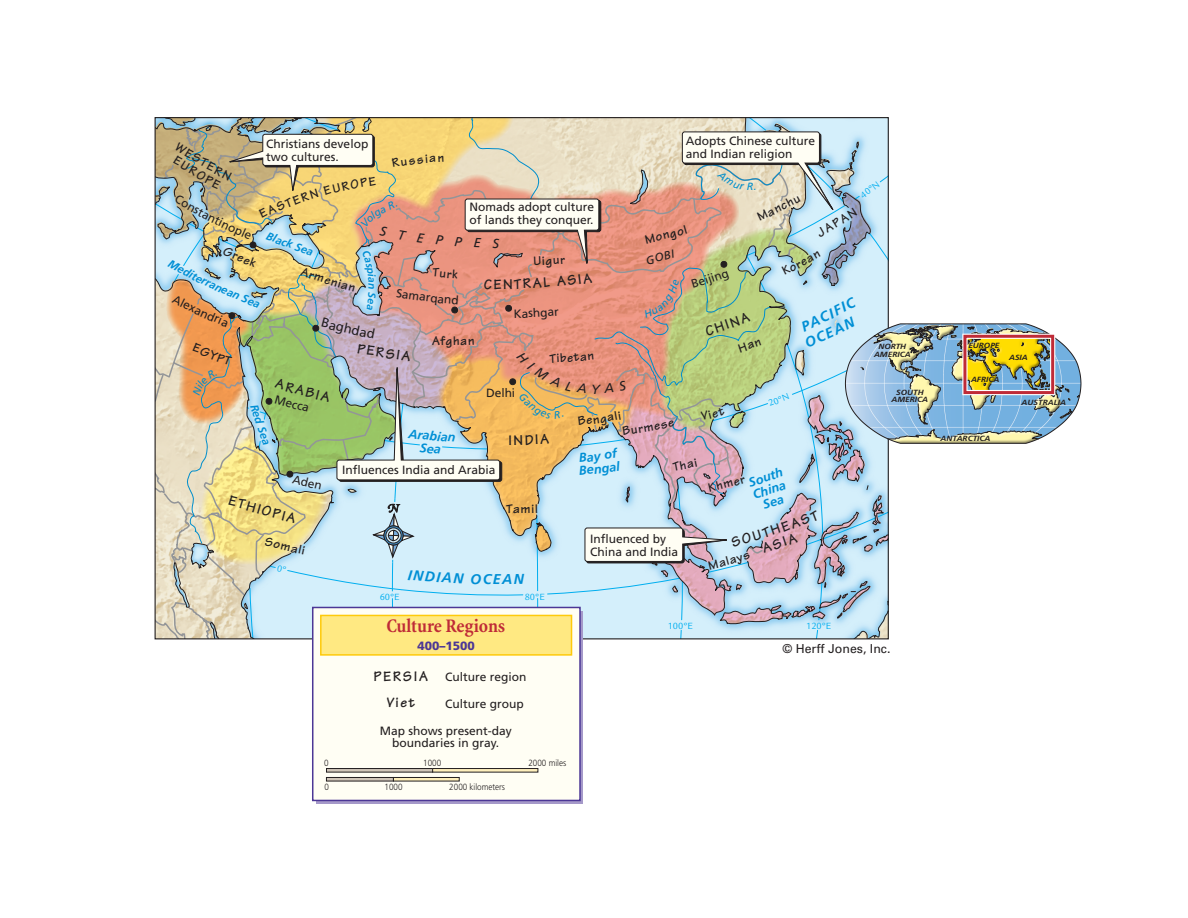
<style>
.page{position:relative;width:1188px;height:918px;background:#fff}
.page>*{position:absolute;margin:0;border:0;box-sizing:border-box;transform-origin:0 0}
.t1{font:700 condensed 19.5px "Minion";letter-spacing:-.01em;color:#bf2b37}
.t2{font:700 14.85px/26.4px "Tekton";letter-spacing:.1em;color:#231f20;text-align:center}
.t3{font:italic 700 14.25px "Frutiger";color:#008fd5}
.t4{font:700 13.2px "Tekton";color:#231f20}
.t5{font:italic 13.2px "Frutiger";color:#231f20}
.t6{font:12.3px "Univers";color:#231f20}
.t7{font:12px/12.8px "Frutiger";color:#231f20}
.t8{font:900 12px "Frutiger";color:#4c3796}
.t9{font:italic 10.5px "Frutiger";color:#008ecc}
.t10{font:9.75px "Legacy Sans";color:#00aeef}
.t11{font:300 9px "Frutiger";color:#231f20;scale:.9 1}
.t12{font:italic 700 7.5px/7.5px "Frutiger";color:#231f20;text-align:center;scale:1.1 1}
</style>
<div class="page">
<div style="left:313px;top:607px;width:267px;height:193px;background:#fffef4"></div>
<div style="left:312px;top:607px;width:269px;height:194px;border:2px solid #4c3796"></div>
<div style="left:321px;top:615px;width:251px;height:40px;background:#ffe982"></div>
<div style="left:320px;top:615px;width:252px;height:41px;border:2px solid #feca0a"></div>
<div style="left:326px;top:768px;width:107px;height:4px;border:1px solid #231f20"></div>
<div style="left:326px;top:777px;width:68px;height:4px;border:1px solid #231f20"></div>
<div style="left:432px;top:768px;width:106px;height:4px;border:1px solid #231f20"></div>
<div style="left:393px;top:777px;width:67px;height:4px;border:1px solid #231f20"></div>
<img style="left:155px;top:118px;width:927px;height:521px">
<p class="t7" style="left:266px;top:137px;width:104px">Christians develop two cultures.</p>
<p class="t7" style="left:469px;top:201px;width:126px">Nomads adopt culture of lands they conquer.</p>
<p class="t7" style="left:686px;top:135px;width:131px">Adopts Chinese culture and Indian religion</p>
<p class="t9" style="left:747px;top:180px;width:8px">R</p>
<p class="t10" style="left:858px;top:192px;width:23px;rotate:-37deg">40ºN</p>
<p class="t4" style="left:432px;top:333px;width:15px">Af</p>
<p class="t2" style="left:493px;top:271px;width:10px">E</p>
<p class="t7" style="left:495px;top:387px;width:12px">el</p>
<p class="t5" style="left:591px;top:381px;width:10px">Y</p>
<p class="t7" style="left:342px;top:463px;width:155px">Influences India and Arabia</p>
<p class="t4" style="left:513px;top:501px;width:8px">a</p>
<p class="t3" style="left:493px;top:571px;width:21px">EA</p>
<p class="t10" style="left:380px;top:591px;width:21px">60ºE</p>
<p class="t10" style="left:525px;top:591px;width:21px">80ºE</p>
<h1 class="t1" style="left:386px;top:615px;width:120px">Culture Regions</h1>
<p class="t8" style="left:417px;top:639px;width:59px">400–1500</p>
<p class="t2" style="left:373px;top:663px;width:56px">PERSIA<br>Viet</p>
<p class="t7" style="left:445px;top:670px;width:83px">Culture region</p>
<p class="t7" style="left:445px;top:697px;width:80px">Culture group</p>
<p class="t7" style="left:380px;top:724px;width:134px;line-height:12px;text-align:center">Map shows present-day boundaries in gray.</p>
<p class="t11" style="left:324px;top:758px;width:7px">0</p>
<p class="t11" style="left:423px;top:758px;width:22px">1000</p>
<p class="t11" style="left:528px;top:758px;width:44px">2000 miles</p>
<p class="t11" style="left:324px;top:782px;width:7px">0</p>
<p class="t11" style="left:385px;top:782px;width:22px">1000</p>
<p class="t11" style="left:449px;top:782px;width:64px">2000 kilometers</p>
<p class="t7" style="left:590px;top:532px;width:90px">Influenced by<br>China and India</p>
<p class="t10" style="left:668px;top:620px;width:27px">100ºE</p>
<p class="t10" style="left:767px;top:398px;width:23px;rotate:-21deg">20ºN</p>
<p class="t12" style="left:874px;top:343px;width:35px">NORTH<br>AMERICA</p>
<p class="t12" style="left:892px;top:388px;width:35px">SOUTH<br>AMERICA</p>
<p class="t12" style="left:968px;top:342px;width:30px">EUROPE</p>
<p class="t12" style="left:971px;top:376px;width:27px">AFRICA</p>
<p class="t12" style="left:1009px;top:353px;width:19px">ASIA</p>
<p class="t12" style="left:1022px;top:398px;width:42px">AUSTRALIA</p>
<p class="t12" style="left:941px;top:435px;width:47px">ANTARCTICA</p>
<p class="t10" style="left:806px;top:620px;width:27px">120ºE</p>
<p class="t6" style="left:782px;top:642px;width:110px">© Herff Jones, Inc.</p>
</div>
